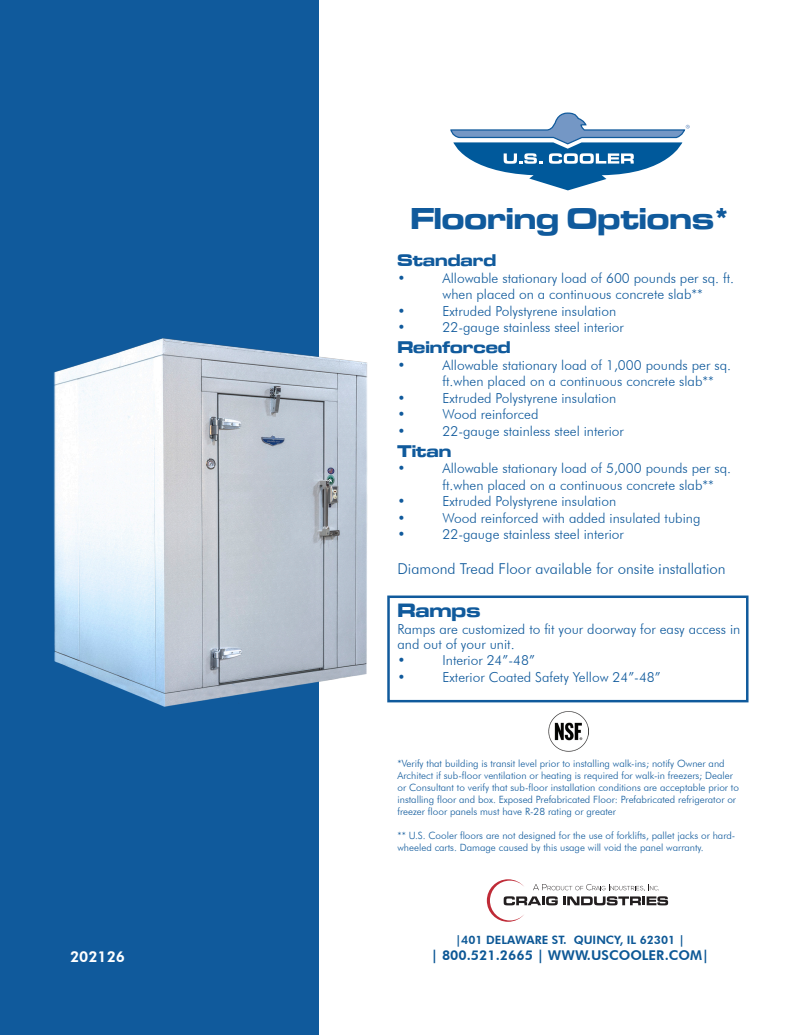
<style>
.page{position:relative;width:810px;height:1035px;background:#fff}
.page>*{position:absolute;margin:0;border:0;box-sizing:border-box;transform-origin:0 0}
.t1{font:31.25px "Microgramma D Bold Exte";color:#105a9c}
.t2{font:20px "Microgramma D Bold Exte";color:#105a9c}
.t3{font:17.5px "Microgramma D Bold Exte";color:#105a9c}
.t4{font:300 15px "Futura BT";color:#105a9c}
.t5{font:800 15px "Futura BT";color:#fff}
.t6{font:300 13.75px/16.5px "Futura BT";color:#105a9c}
.Paragraph_Style_1{font:800 13.5px "Futura BT";color:#0d5896}
.Paragraph_Style_1-2{font:800 11.5px "Futura BT";color:#0d5896}
.t7{font:300 10px/12px "Futura BT";color:#105a9c}
</style>
<div class="page">
<div style="left:0;top:0;width:319px;height:1035px;background:#105a9c"></div>
<svg style="left:450px;top:112px;width:240px;height:78px"></svg>
<svg style="left:487px;top:879px;width:181px;height:43px"></svg>
<img style="left:53px;top:338px;width:315px;height:368px">
<img style="left:549px;top:712px;width:40px;height:40px">
<div style="left:387px;top:596px;width:362px;height:106px;border:2px solid #105a9c"></div>
<p class="t1" style="left:410px;top:197px;width:321px">Flooring Options*</p>
<p class="t3" style="left:398px;top:249px;width:100px">Standard</p>
<p class="t6" style="left:398px;top:270px;width:10px">•</p>
<p class="t6" style="left:443px;top:270px;width:293px">Allowable stationary load of 600 pounds per sq. ft. when placed on a continuous concrete slab**</p>
<p class="t6" style="left:398px;top:303px;width:10px">•</p>
<p class="t6" style="left:443px;top:303px;width:175px">Extruded Polystyrene insulation</p>
<p class="t6" style="left:398px;top:319px;width:10px">•</p>
<p class="t6" style="left:443px;top:319px;width:183px">22-gauge stainless steel interior</p>
<p class="t3" style="left:398px;top:336px;width:115px">Reinforced</p>
<p class="t6" style="left:398px;top:357px;width:10px">•</p>
<p class="t6" style="left:443px;top:357px;width:290px">Allowable stationary load of 1,000 pounds per sq. ft.when placed on a continuous concrete slab**</p>
<p class="t6" style="left:398px;top:390px;width:10px">•</p>
<p class="t6" style="left:443px;top:390px;width:175px">Extruded Polystyrene insulation</p>
<p class="t6" style="left:398px;top:406px;width:10px">•</p>
<p class="t6" style="left:443px;top:406px;width:97px">Wood reinforced</p>
<p class="t6" style="left:398px;top:423px;width:10px">•</p>
<p class="t6" style="left:443px;top:423px;width:183px">22-gauge stainless steel interior</p>
<p class="t3" style="left:398px;top:439px;width:55px">Titan</p>
<p class="t6" style="left:398px;top:460px;width:10px">•</p>
<p class="t6" style="left:443px;top:460px;width:290px">Allowable stationary load of 5,000 pounds per sq. ft.when placed on a continuous concrete slab**</p>
<p class="t6" style="left:398px;top:493px;width:10px">•</p>
<p class="t6" style="left:443px;top:493px;width:175px">Extruded Polystyrene insulation</p>
<p class="t6" style="left:398px;top:510px;width:10px">•</p>
<p class="t6" style="left:443px;top:510px;width:259px">Wood reinforced with added insulated tubing</p>
<p class="t6" style="left:398px;top:526px;width:10px">•</p>
<p class="t6" style="left:443px;top:526px;width:183px">22-gauge stainless steel interior</p>
<p class="t4" style="left:398px;top:559px;width:330px">Diamond Tread Floor available for onsite installation</p>
<p class="t2" style="left:398px;top:597px;width:84px">Ramps</p>
<p class="t6" style="left:398px;top:621px;width:344px;line-height:15px">Ramps are customized to fit your doorway for easy access in and out of your unit.</p>
<p class="t6" style="left:398px;top:652px;width:10px">•</p>
<p class="t6" style="left:443px;top:652px;width:94px">Interior 24”-48”</p>
<p class="t6" style="left:398px;top:668px;width:10px">•</p>
<p class="t6" style="left:443px;top:668px;width:220px">Exterior Coated Safety Yellow 24”-48”</p>
<p class="t7" style="left:398px;top:757px;width:343px">*Verify that building is transit level prior to installing walk-ins; notify Owner and Architect if sub-floor ventilation or heating is required for walk-in freezers; Dealer or Consultant to verify that sub-floor installation conditions are acceptable prior to installing floor and box. Exposed Prefabricated Floor: Prefabricated refrigerator or freezer floor panels must have R-28 rating or greater</p>
<p class="t7" style="left:398px;top:829px;width:339px">** U.S. Cooler floors are not designed for the use of forklifts, pallet jacks or hard&shy;wheeled carts. Damage caused by this usage will void the panel warranty.</p>
<p class="Paragraph_Style_1-2" style="left:456px;top:932px;width:231px">|401 DELAWARE ST. QUINCY, IL 62301 |</p>
<p class="t5" style="left:70px;top:948px;width:57px">202126</p>
<p class="Paragraph_Style_1" style="left:431px;top:947px;width:279px">| 800.521.2665 | WWW.USCOOLER.COM|</p>
</div>
